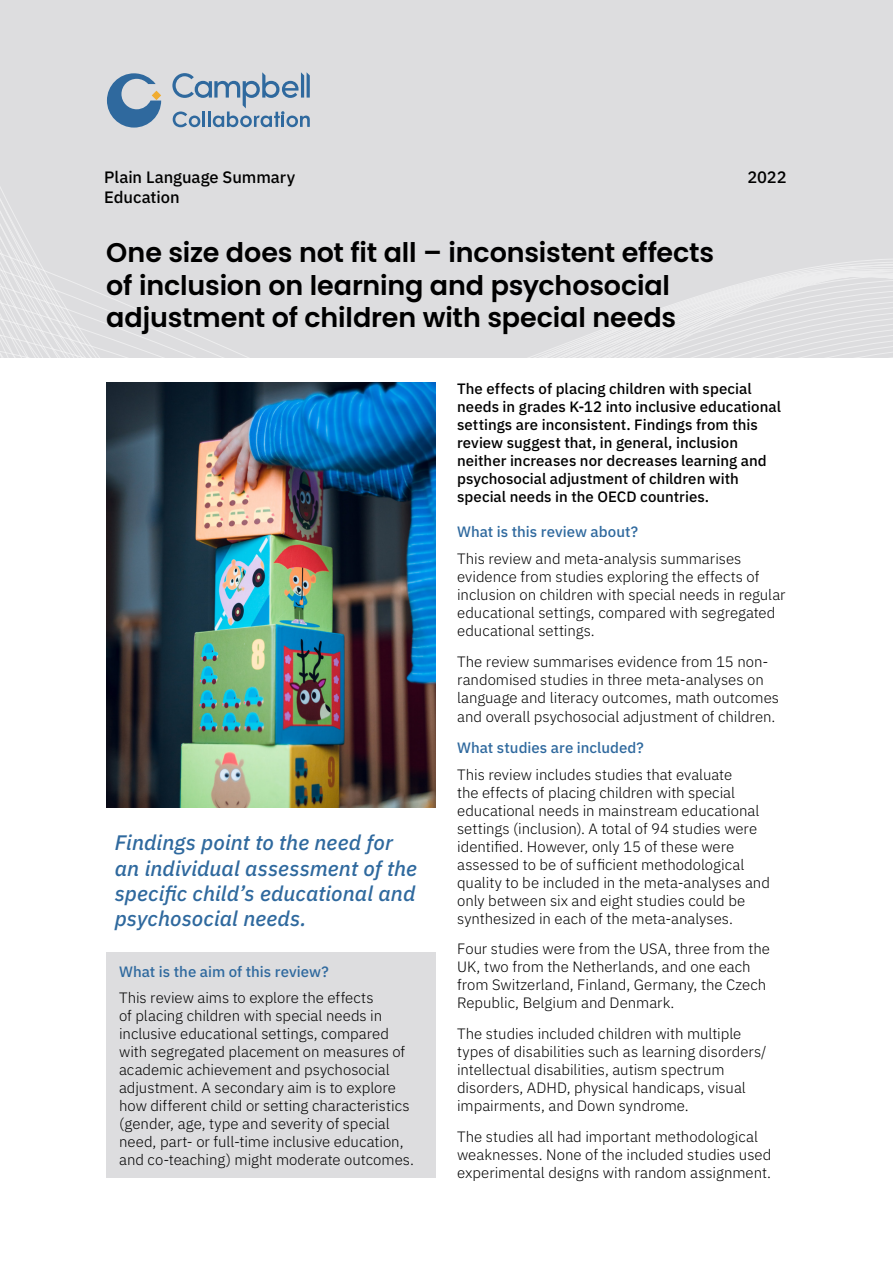
<style>
.page{position:relative;width:893px;height:1263px;background:#fff}
.page>*{position:absolute;margin:0;border:0;box-sizing:border-box;transform-origin:0 0}
.t1{font:600 27px/32.4px "Poppins";letter-spacing:-.005em;color:#000}
.t2{font:italic 500 21px/25.2px "IBM Plex Sans";letter-spacing:.005em;color:#2f699e}
.t3{font:500 16.5px "IBM Plex Sans";letter-spacing:-.005em;color:#000}
.t4{font:300 15px/18px "IBM Plex Sans";color:#000}
.t5{font:500 15px/18px "IBM Plex Sans";color:#000}
.t6{font:500 15px "IBM Plex Sans";color:#2f699e}
</style>
<div class="page">
<div style="left:0;top:0;width:893px;height:357px;background:#dddddf"></div>
<svg style="left:0;top:187px;width:893px;height:171px"></svg>
<div style="left:106px;top:952px;width:330px;height:226px;background:#dddddf"></div>
<svg style="left:107px;top:73px;width:54px;height:55px"></svg>
<svg style="left:172px;top:72px;width:138px;height:55px"></svg>
<img style="left:106px;top:383px;width:330px;height:425px">
<p class="t3" style="left:104px;top:164px;width:193px">Plain Language Summary</p>
<p class="t3" style="left:747px;top:164px;width:41px">2022</p>
<p class="t3" style="left:104px;top:184px;width:77px">Education</p>
<h1 class="t1" style="left:106px;top:237px;width:609px">One size does not fit all – inconsistent effects of inclusion on learning and psychosocial adjustment of children with special needs</h1>
<h2 class="t2" style="left:115px;top:828px;width:304px">Findings point to the need for an individual assessment of the specific child’s educational and psychosocial needs.</h2>
<p class="t6" style="left:119px;top:959px;width:211px">What is the aim of this review?</p>
<p class="t4" style="left:119px;top:987px;width:296px">This review aims to explore the effects<br>of placing children with special needs in inclusive educational settings, compared with segregated placement on measures of academic achievement and psychosocial adjustment. A secondary aim is to explore how different child or setting characteristics (gender, age, type and severity of special need, part- or full-time inclusive education, and co-teaching) might moderate outcomes.</p>
<p class="t5" style="left:457px;top:379px;width:325px">The effects of placing children with special needs in grades K-12 into inclusive educational settings are inconsistent. Findings from this review suggest that, in general, inclusion neither increases nor decreases learning and psychosocial adjustment of children with special needs in the OECD countries.</p>
<p class="t6" style="left:457px;top:520px;width:182px">What is this review about?</p>
<p class="t4" style="left:457px;top:548px;width:330px">This review and meta-analysis summarises evidence from studies exploring the effects of inclusion on children with special needs in regular educational settings, compared with segregated educational settings.</p>
<p class="t4" style="left:457px;top:651px;width:323px">The review summarises evidence from 15 non&shy;randomised studies in three meta-analyses on language and literacy outcomes, math outcomes</p>
<p class="t4" style="left:457px;top:707px;width:320px">and overall psychosocial adjustment of children.</p>
<p class="t6" style="left:457px;top:736px;width:188px">What studies are included?</p>
<p class="t4" style="left:457px;top:764px;width:314px">This review includes studies that evaluate<br>the effects of placing children with special educational needs in mainstream educational settings (inclusion). A total of 94 studies were identified. However, only 15 of these were assessed to be of sufficient methodological quality to be included in the meta-analyses and only between six and eight studies could be synthesized in each of the meta-analyses.</p>
<p class="t4" style="left:457px;top:939px;width:314px">Four studies were from the USA, three from the UK, two from the Netherlands, and one each from Switzerland, Finland, Germany, the Czech Republic, Belgium and Denmark.</p>
<p class="t4" style="left:457px;top:1023px;width:311px">The studies included children with multiple types of disabilities such as learning disorders/ intellectual disabilities, autism spectrum disorders, ADHD, physical handicaps, visual impairments, and Down syndrome.</p>
<p class="t4" style="left:457px;top:1126px;width:316px">The studies all had important methodological weaknesses. None of the included studies used experimental designs with random assignment.</p>
</div>
